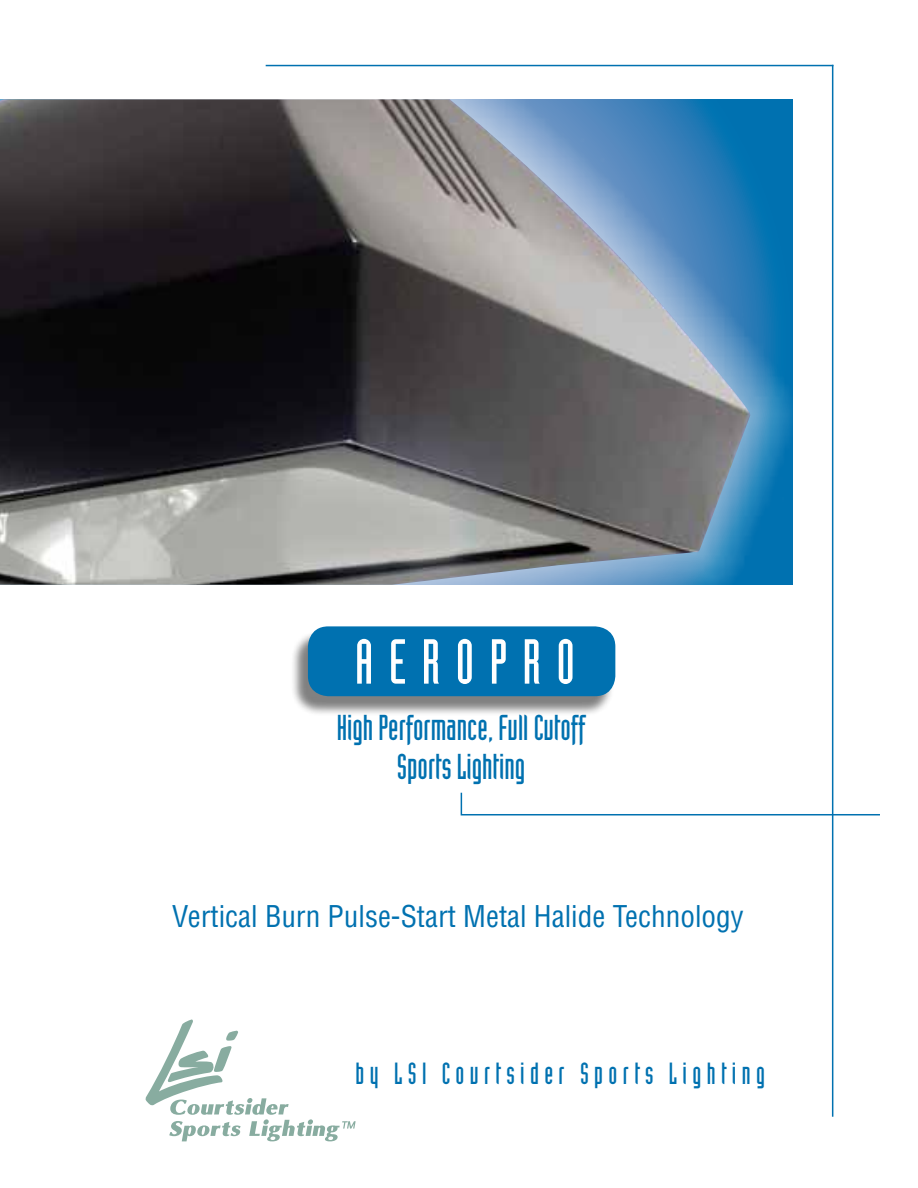
<style>
.page{position:relative;width:918px;height:1188px;background:#fff}
.page>*{position:absolute;margin:0;border:0;box-sizing:border-box;transform-origin:0 0}
.t1{font:62.25px "Industria Solid";letter-spacing:.25em;color:#fff}
.t2{font:35.25px/39.3px "Industria Solid";color:#0071b0;text-align:center}
.t3{font:30px "Industria Solid";letter-spacing:.18em;color:#0071b0}
.t4{font:condensed 29.25px "Helvetica";color:#0071b0}
</style>
<div class="page">
<div style="left:291px;top:630px;width:324px;height:86px;background:#000;opacity:.5"></div>
<div style="left:308px;top:626px;width:307px;height:70px;background:#0071b0;border-radius:20px"></div>
<hr style="left:266px;top:65px;width:567px;height:1px;background:#0071b0">
<svg style="left:460px;top:791px;width:420px;height:25px"></svg>
<hr style="left:832px;top:65px;width:1px;height:1052px;background:#0071b0">
<svg style="left:145px;top:1019px;width:211px;height:122px"></svg>
<div style="left:0;top:99px;width:793px;height:486px;background:#fff;opacity:.82"></div>
<img style="left:0;top:99px;width:751px;height:486px">
<h1 class="t1" style="left:355px;top:628px;width:221px">AeroPro</h1>
<p class="t2" style="left:337px;top:708px;width:250px">High Performance, Full Cutoff<br>Sports Lighting</p>
<p class="t4" style="left:172px;top:898px;width:573px">Vertical Burn Pulse-Start Metal Halide Technology</p>
<p class="t3" style="left:356px;top:1057px;width:411px">by LSI Courtsider Sports Lighting</p>
</div>
